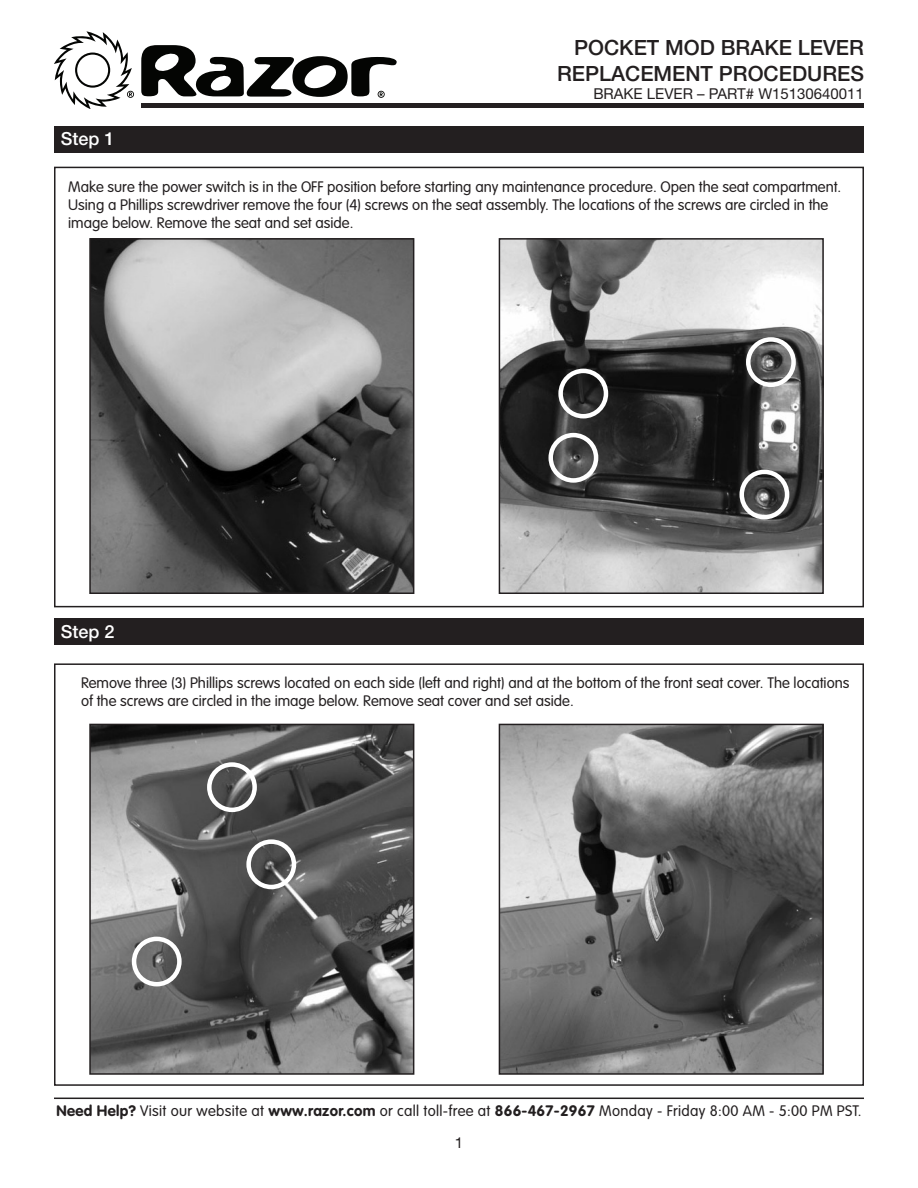
<style>
.page{position:relative;width:918px;height:1188px;background:#fff}
.page>*{position:absolute;margin:0;border:0;box-sizing:border-box;transform-origin:0 0}
.t1{font:500 21px/25.2px "Helvetica Neue LT Std";color:#231f20;text-align:right}
.Step_Header{font:500 18px "Helvetica Neue LT Std";color:#fff}
.Step_Text{font:300 15px/18px "VAG Rounded Std";color:#231f20}
.Step_Text-2{font:300 15px "VAG Rounded Std";letter-spacing:.02em;color:#231f20}
.t2{font:15px "Helvetica Neue LT Std";color:#231f20}
.s1{font-weight:700}
</style>
<div class="page">
<hr style="left:54px;top:1098px;width:810px;height:1px;background:#231f20">
<svg style="left:54px;top:31px;width:80px;height:78px"></svg>
<svg style="left:141px;top:45px;width:256px;height:53px"></svg>
<hr style="left:142px;top:104px;width:722px;height:4px;background:#231f20">
<div style="left:54px;top:663px;width:810px;height:423px;border:2px solid #231f20"></div>
<div style="left:54px;top:167px;width:810px;height:440px;border:2px solid #231f20"></div>
<img style="left:92px;top:241px;width:319px;height:350px">
<div style="left:89px;top:238px;width:325px;height:356px;border:2px solid #231f20"></div>
<img style="left:92px;top:727px;width:319px;height:345px">
<div style="left:89px;top:724px;width:325px;height:351px;border:2px solid #231f20"></div>
<img style="left:502px;top:241px;width:319px;height:350px">
<div style="left:499px;top:238px;width:325px;height:356px;border:2px solid #231f20"></div>
<img style="left:502px;top:727px;width:319px;height:345px">
<div style="left:499px;top:724px;width:325px;height:351px;border:2px solid #231f20"></div>
<div style="left:558px;top:369px;width:50px;height:49px;border:4px solid #fff;border-radius:50%"></div>
<div style="left:549px;top:433px;width:49px;height:50px;border:4px solid #fff;border-radius:50%"></div>
<div style="left:746px;top:337px;width:50px;height:50px;border:4px solid #fff;border-radius:50%"></div>
<div style="left:740px;top:470px;width:49px;height:49px;border:4px solid #fff;border-radius:50%"></div>
<div style="left:207px;top:762px;width:50px;height:50px;border:4px solid #fff;border-radius:50%"></div>
<div style="left:246px;top:839px;width:50px;height:50px;border:4px solid #fff;border-radius:50%"></div>
<div style="left:132px;top:937px;width:50px;height:49px;border:4px solid #fff;border-radius:50%"></div>
<div style="left:54px;top:126px;width:810px;height:27px;background:#231f20"></div>
<div style="left:54px;top:618px;width:810px;height:27px;background:#231f20"></div>
<p class="Step_Header" style="left:61px;top:128px;width:55px">Step 1</p>
<h1 class="t1" style="left:557px;top:35px;width:308px">POCKET MOD BRAKE LEVER<br>REPLACEMENT PROCEDURES</h1>
<p class="t2" style="left:593px;top:84px;width:272px">BRAKE LEVER – PART# W15130640011</p>
<p class="Step_Text" style="left:68px;top:179px;width:775px">Make sure the power switch is in the OFF position before starting any maintenance procedure. Open the seat compartment.<br>Using a Phillips screwdriver remove the four (4) screws on the seat assembly. The locations of the screws are circled in the image below. Remove the seat and set aside.</p>
<p class="Step_Header" style="left:61px;top:621px;width:55px">Step 2</p>
<p class="Step_Text" style="left:81px;top:675px;width:770px">Remove three (3) Phillips screws located on each side (left and right) and at the bottom of the front seat cover. The locations of the screws are circled in the image below. Remove seat cover and set aside.</p>
<p class="Step_Text-2" style="left:56px;top:1102px;width:807px"><span class="s1">Need Help?</span> Visit our website at <span class="s1">www.razor.com</span> or call toll-free at <span class="s1">866-467-2967</span> Monday - Friday 8:00 AM - 5:00 PM PST.</p>
<p class="t2" style="left:455px;top:1133px;width:10px">1</p>
</div>
